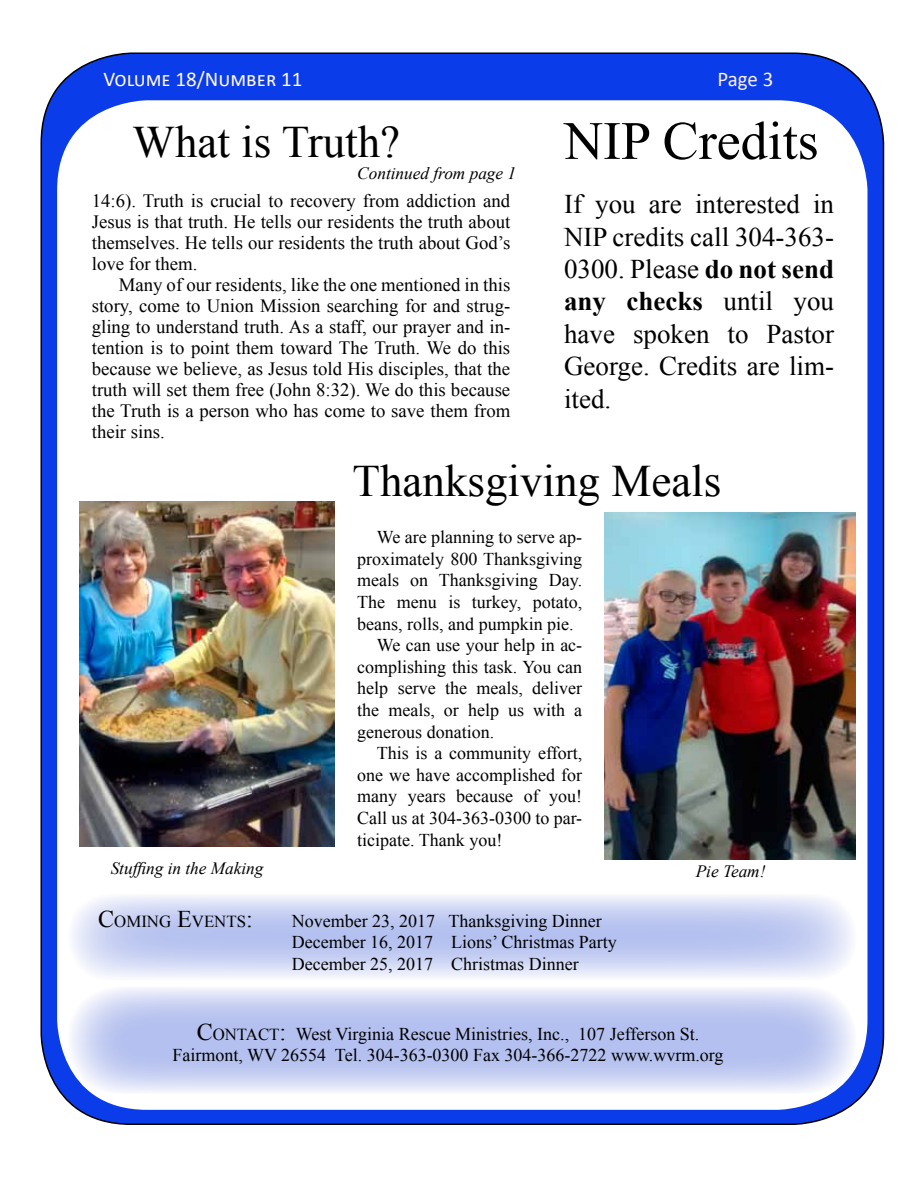
<style>
.page{position:relative;width:918px;height:1188px;background:#fff}
.page>*{position:absolute;margin:0;border:0;box-sizing:border-box;transform-origin:0 0}
.t1{font:54px "Times New Roman";color:#000}
.t2{font:45px "Times New Roman";color:#000}
.t3{font:27px/32.4px "Times New Roman";color:#000;text-align:justify}
.t4{font:21px "Calibri";color:#fff8fa}
.t5{font:21px "Calibri";color:#fef0f5}
.t6{font:18.75px/21px "Times New Roman";color:#000;text-align:justify}
.t7{font:18px/21.6px "Times New Roman";color:#000;text-align:center}
.t8{font:italic 17.25px "Times New Roman";color:#000}
.t9{font:16.8px "Times New Roman";color:#000}
.s1{font-weight:700}
.s2{font-size:24px}
.s3{font-size:16.8px}
</style>
<div class="page">
<div style="left:41px;top:53px;width:843px;height:1071px;background:#0b3cea;border-radius:90px"></div>
<div style="left:57px;top:100px;width:810px;height:1010px;background:#fff;border-radius:90px"></div>
<svg style="left:68px;top:986px;width:789px;height:108px;background:#c8d1f3"></svg>
<svg style="left:68px;top:894px;width:789px;height:87px;background:#d0d7f4"></svg>
<img style="left:79px;top:501px;width:256px;height:345px">
<img style="left:605px;top:513px;width:251px;height:346px">
<p class="t4" style="left:104px;top:65px;width:200px">Volume 18/Number 11</p>
<p class="t5" style="left:717px;top:65px;width:58px">Page 3</p>
<h2 class="t2" style="left:133px;top:112px;width:269px">What is Truth?</h2>
<p class="t6" style="left:92px;top:190px;width:420px">14:6). Truth is crucial to recovery from addiction and Jesus is that truth. He tells our residents the truth about themselves. He tells our residents the truth about God’s love for them.</p>
<p class="t6" style="left:92px;top:274px;width:420px;text-indent:27px">Many of our residents, like the one mentioned in this story, come to Union Mission searching for and strug&shy;gling to understand truth. As a staff, our prayer and in&shy;tention is to point them toward The Truth. We do this because we believe, as Jesus told His disciples, that the truth will set them free (John 8:32). We do this because the Truth is a person who has come to save them from their sins.</p>
<p class="t8" style="left:357px;top:162px;width:160px">Continued from page 1</p>
<h1 class="t1" style="left:564px;top:105px;width:256px">NIP Credits</h1>
<h3 class="t3" style="left:564px;top:187px;width:271px">If you are interested in NIP credits call 304-363- 0300. Please <span class="s1">do not send any checks</span> until you have spoken to Pastor George. Credits are lim&shy;ited.</h3>
<h2 class="t2" style="left:353px;top:450px;width:370px">Thanksgiving Meals</h2>
<p class="t7" style="left:377px;top:526px;width:207px">We are planning to serve ap-</p>
<p class="t7" style="left:357px;top:548px;width:227px">proximately 800 Thanksgiving</p>
<p class="t7" style="left:357px;top:569px;width:227px">meals on Thanksgiving Day.</p>
<p class="t7" style="left:357px;top:591px;width:227px">The menu is turkey, potato,</p>
<p class="t7" style="left:357px;top:613px;width:218px">beans, rolls, and pumpkin pie.</p>
<p class="t7" style="left:377px;top:634px;width:207px">We can use your help in ac-</p>
<p class="t7" style="left:357px;top:656px;width:227px">complishing this task. You can</p>
<p class="t7" style="left:357px;top:677px;width:227px">help serve the meals, deliver</p>
<p class="t7" style="left:357px;top:699px;width:227px">the meals, or help us with a</p>
<p class="t7" style="left:357px;top:721px;width:138px">generous donation.</p>
<p class="t7" style="left:377px;top:742px;width:207px">This is a community effort,</p>
<p class="t7" style="left:357px;top:764px;width:226px">one we have accomplished for</p>
<p class="t7" style="left:357px;top:785px;width:226px">many years because of you!</p>
<p class="t7" style="left:357px;top:807px;width:226px">Call us at 304-363-0300 to par-</p>
<p class="t7" style="left:357px;top:829px;width:147px">ticipate. Thank you!</p>
<p class="t8" style="left:111px;top:856px;width:154px">Stuffing in the Making</p>
<p class="t8" style="left:696px;top:860px;width:71px">Pie Team!</p>
<p class="t9" style="left:98px;top:910px;width:156px"><span class="s2">C</span>OMING <span class="s2">E</span>VENTS<span class="s2">:</span></p>
<p class="t7" style="left:292px;top:910px;width:327px;text-align:left">November 23, 2017 Thanksgiving Dinner<br>December 16, 2017 Lions’ Christmas Party<br>December 25, 2017 Christmas Dinner</p>
<p class="t7" style="left:172px;top:1023px;width:553px"><span class="s2">C</span><span class="s3">ONTACT</span><span class="s2">:</span> West Virginia Rescue Ministries, Inc., 107 Jefferson St.<br>Fairmont, WV 26554 Tel. 304-363-0300 Fax 304-366-2722 www.wvrm.org</p>
</div>
